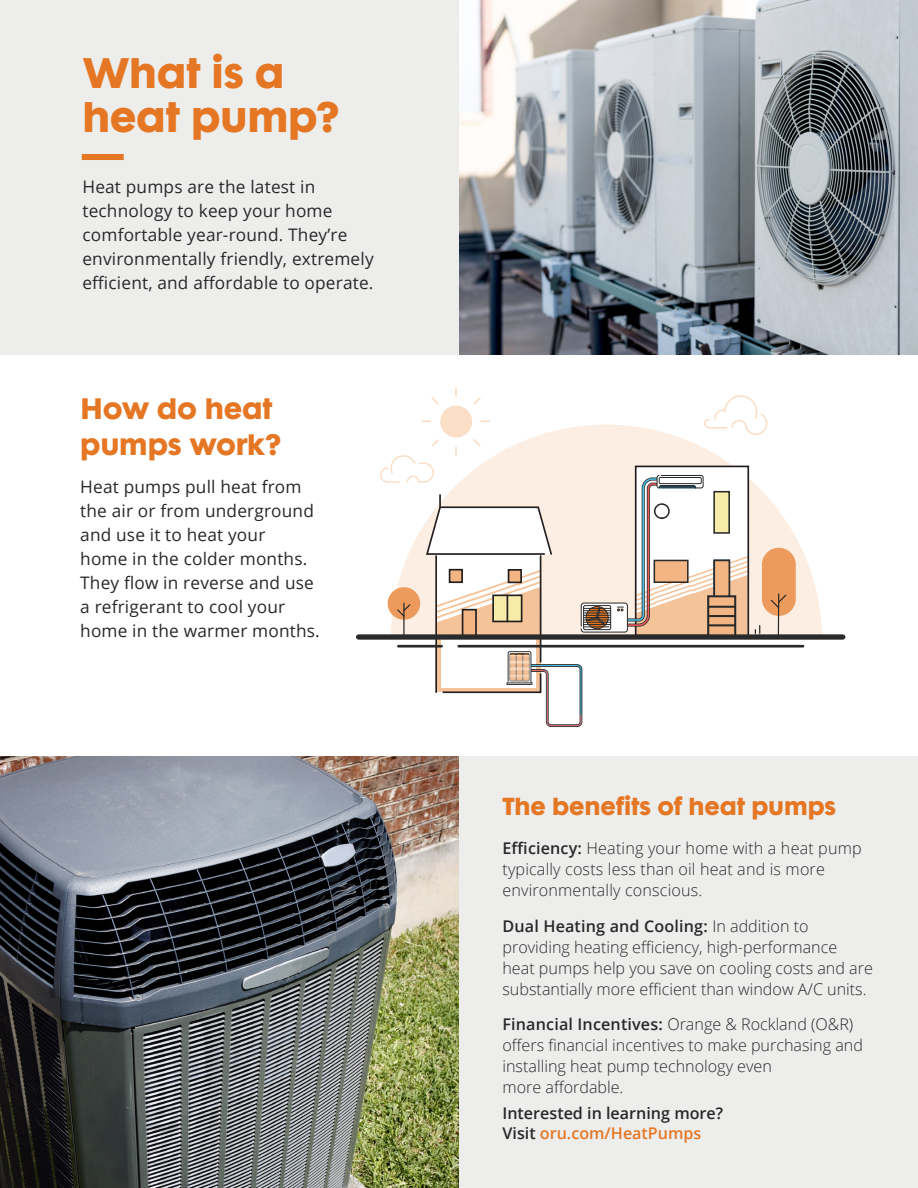
<style>
.page{position:relative;width:918px;height:1188px;background:#fff}
.page>*{position:absolute;margin:0;border:0;box-sizing:border-box;transform-origin:0 0}
.t1{font:39px/43.5px "Cg Futura Maxi Bd";letter-spacing:-.01em;color:#e57724}
.t2{font:27px/36px "Cg Futura Maxi Bd";letter-spacing:-.01em;color:#e57724}
.t3{font:22.5px "Cg Futura Maxi Bd";letter-spacing:-.005em;color:#e57724}
.t4{font:17.25px/24px "Open Sans";letter-spacing:.01em;color:#272928}
.t5{font:300 16.2px/21px "Open Sans";color:#272928}
.t6{font:600 16.2px/21px "Open Sans";color:#272928}
.s1{font-weight:600}
.s2{color:#e57724}
</style>
<div class="page">
<div style="left:0;top:0;width:918px;height:354px;background:#ededec"></div>
<img style="left:459px;top:0;width:459px;height:354px">
<div style="left:0;top:756px;width:918px;height:432px;background:#ededec"></div>
<svg style="left:788px;top:524px;width:34px;height:110px;fill:#fceee2"></svg>
<div style="left:762px;top:548px;width:34px;height:68px;background:#ed9b5c;border-radius:17px"></div>
<div style="left:359px;top:634px;width:484px;height:6px;background:#292a29"></div>
<hr style="left:459px;top:645px;width:344px;height:3px;background:#292a29">
<svg style="left:379px;top:388px;width:409px;height:340px"></svg>
<div style="left:82px;top:154px;width:42px;height:6px;background:#e57724"></div>
<img style="left:0;top:756px;width:459px;height:432px">
<h1 class="t1" style="left:82px;top:53px;width:258px">What is a heat pump?</h1>
<p class="t4" style="left:82px;top:175px;width:293px">Heat pumps are the latest in technology to keep your home comfortable year-round. They’re environmentally friendly, extremely efficient, and affordable to operate.</p>
<h2 class="t2" style="left:80px;top:392px;width:202px">How do heat pumps work?</h2>
<p class="t4" style="left:80px;top:474px;width:241px">Heat pumps pull heat from the air or from underground and use it to heat your<br>home in the colder months.<br>They flow in reverse and use a refrigerant to cool your home in the warmer months.</p>
<h3 class="t3" style="left:503px;top:791px;width:335px">The benef its of heat pumps</h3>
<p class="t5" style="left:502px;top:838px;width:361px"><span class="s1">Efficiency:</span> Heating your home with a heat pump typically costs less than oil heat and is more environmentally conscious.</p>
<p class="t5" style="left:502px;top:915px;width:372px"><span class="s1">Dual Heating and Cooling:</span> In addition to providing heating efficiency, high-performance heat pumps help you save on cooling costs and are substantially more efficient than window A/C units.</p>
<p class="t5" style="left:502px;top:1014px;width:362px"><span class="s1">Financial Incentives:</span> Orange &amp; Rockland (O&amp;R) offers financial incentives to make purchasing and installing heat pump technology even<br>more affordable.</p>
<p class="t6" style="left:502px;top:1102px;width:222px">Interested in learning more?<br>Visit <span class="s2">oru.com/HeatPumps</span></p>
</div>
